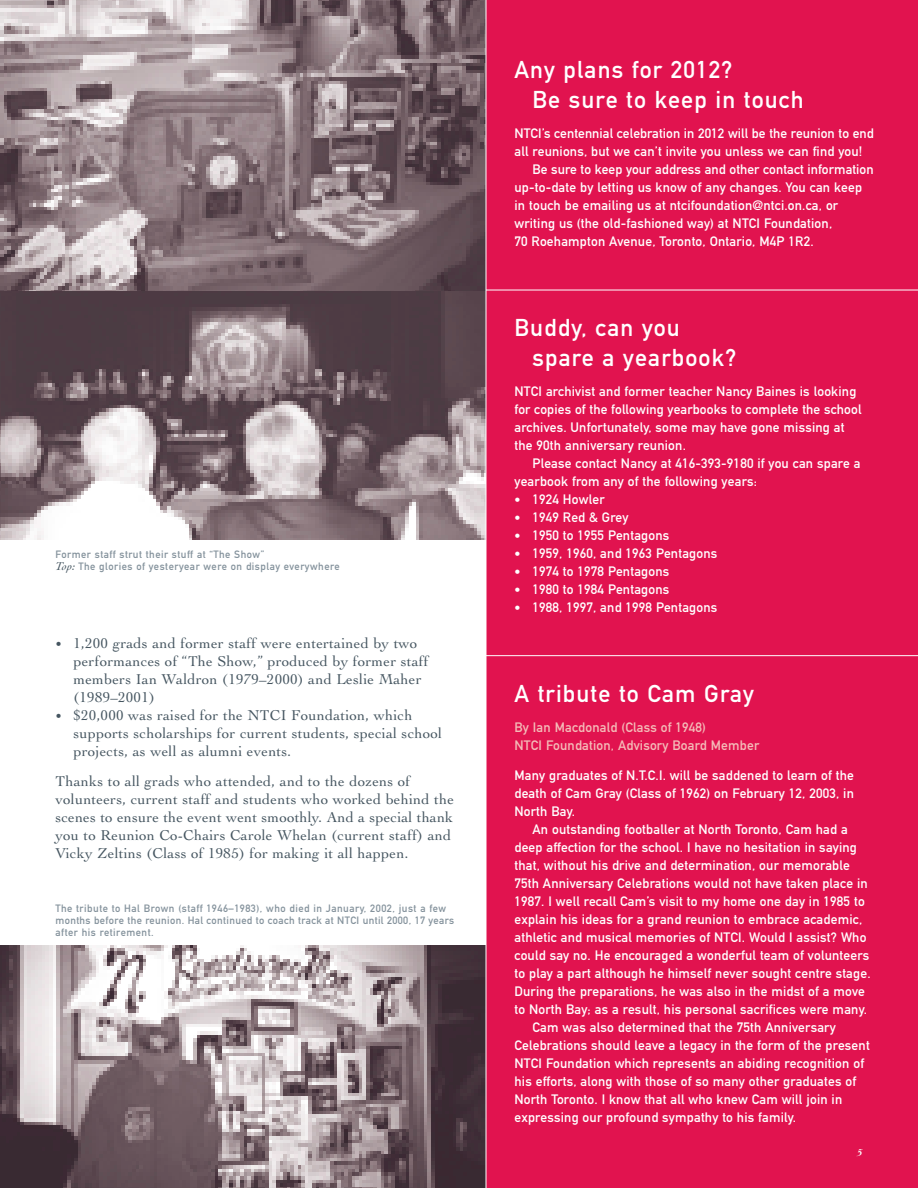
<style>
.page{position:relative;width:918px;height:1188px;background:#fff}
.page>*{position:absolute;margin:0;border:0;box-sizing:border-box;transform-origin:0 0}
.t1{font:24px/30px "DIN Mittelschrift";letter-spacing:.05em;color:#fff}
.t2{font:15px/18px "Cochin";letter-spacing:.015em;color:#455560}
.t3{font:13.5px/18px "DIN Mittelschrift";letter-spacing:.015em;color:#fff}
.t4{font:13.5px/18px "DIN Mittelschrift";letter-spacing:.015em;color:#f4bcb8}
.t5{font:10.5px/12px "DIN Mittelschrift";letter-spacing:.05em;color:#84929c}
.t6{font:italic 700 10.5px "Cochin";color:#fff}
.s1{font-family:"Cochin";font-style:italic;font-size:12px;color:#455560}
.s2{font-size:12.75px}
.s3{font-size:12px}
</style>
<div class="page">
<img style="left:0;top:290px;width:486px;height:250px">
<img style="left:0;top:945px;width:486px;height:243px">
<img style="left:0;top:0;width:486px;height:290px">
<div style="left:486px;top:0;width:432px;height:1188px;background:#e1134f"></div>
<hr style="left:486px;top:0;width:1px;height:1188px;background:#fff">
<hr style="left:486px;top:290px;width:432px;height:1px;background:#fff">
<hr style="left:486px;top:655px;width:432px;height:1px;background:#fff">
<p class="t5" style="left:56px;top:549px;width:286px">Former staff strut their stuff at “The Show”<br><span class="s1">Top:</span> The glories of yesteryear were on display everywhere</p>
<p class="t2" style="left:74px;top:635px;width:357px;text-indent:-18px"><span class="s2">•</span> 1,200 grads and former staff were entertained by two performances of “The Show,” produced by former staff members Ian Waldron (1979–2000) and Leslie Maher (1989–2001)</p>
<p class="t2" style="left:74px;top:707px;width:370px;text-indent:-18px"><span class="s2">•</span> $20,000 was raised for the NTCI Foundation, which supports scholarships for current students, special school projects, as well as alumni events.</p>
<p class="t2" style="left:56px;top:773px;width:400px">Thanks to all grads who attended, and to the dozens of volunteers, current staff and students who worked behind the scenes to ensure the event went smoothly. And a special thank you to Reunion Co-Chairs Carole Whelan (current staff) and Vicky Zeltins (Class of 1985) for making it all happen.</p>
<p class="t5" style="left:56px;top:903px;width:400px">The tribute to Hal Brown (staff 1946–1983), who died in January, 2002, just a few months before the reunion. Hal continued to coach track at NTCI until 2000, 17 years after his retirement.</p>
<h1 class="t1" style="left:532px;top:57px;width:273px;text-indent:-18px">Any plans for 2012?<br>Be sure to keep in touch</h1>
<p class="t3" style="left:514px;top:126px;width:361px">NTCI’s centennial celebration in 2012 will be the reunion to end</p>
<p class="t3" style="left:514px;top:144px;width:349px">all reunions, but we can’t invite you unless we can find you!</p>
<p class="t3" style="left:532px;top:162px;width:343px">Be sure to keep your address and other contact information</p>
<p class="t3" style="left:514px;top:180px;width:349px">up-to-date by letting us know of any changes. You can keep</p>
<p class="t3" style="left:514px;top:198px;width:325px">in touch be emailing us at ntcifoundation@ntci.on.ca, or</p>
<p class="t3" style="left:514px;top:216px;width:319px">writing us (the old-fashioned way) at NTCI Foundation,</p>
<p class="t3" style="left:514px;top:234px;width:301px">70 Roehampton Avenue, Toronto, Ontario, M4P 1R2.</p>
<h1 class="t1" style="left:532px;top:315px;width:205px;text-indent:-18px">Buddy, can you spare a yearbook?</h1>
<p class="t3" style="left:514px;top:384px;width:349px">NTCI archivist and former teacher Nancy Baines is looking for copies of the following yearbooks to complete the school archives. Unfortunately, some may have gone missing at the 90th anniversary reunion.</p>
<p class="t3" style="left:514px;top:456px;width:348px;text-indent:18px">Please contact Nancy at 416-393-9180 if you can spare a yearbook from any of the following years:</p>
<p class="t3" style="left:514px;top:492px;width:92px"><span class="s3">•</span> 1924 Howler</p>
<p class="t3" style="left:514px;top:510px;width:116px"><span class="s3">•</span> 1949 Red &amp; Grey</p>
<p class="t3" style="left:514px;top:528px;width:156px"><span class="s3">•</span> 1950 to 1955 Pentagons</p>
<p class="t3" style="left:514px;top:546px;width:204px"><span class="s3">•</span> 1959, 1960, and 1963 Pentagons</p>
<p class="t3" style="left:514px;top:564px;width:156px"><span class="s3">•</span> 1974 to 1978 Pentagons</p>
<p class="t3" style="left:514px;top:582px;width:156px"><span class="s3">•</span> 1980 to 1984 Pentagons</p>
<p class="t3" style="left:514px;top:600px;width:204px"><span class="s3">•</span> 1988, 1997, and 1998 Pentagons</p>
<h1 class="t1" style="left:514px;top:681px;width:241px">A tribute to Cam Gray</h1>
<p class="t4" style="left:514px;top:720px;width:246px">By Ian Macdonald (Class of 1948)<br>NTCI Foundation, Advisory Board Member</p>
<p class="t3" style="left:514px;top:768px;width:341px;text-align:justify">Many graduates of N.T.C.I. will be saddened to learn of the death of Cam Gray (Class of 1962) on February 12, 2003, in North Bay.</p>
<p class="t3" style="left:532px;top:822px;width:317px">An outstanding footballer at North Toronto, Cam had a</p>
<p class="t3" style="left:514px;top:840px;width:344px">deep affection for the school. I have no hesitation in saying</p>
<p class="t3" style="left:514px;top:858px;width:337px">that, without his drive and determination, our memorable</p>
<p class="t3" style="left:514px;top:876px;width:355px">75th Anniversary Celebrations would not have taken place in</p>
<p class="t3" style="left:514px;top:894px;width:352px">1987. I well recall Cam’s visit to my home one day in 1985 to</p>
<p class="t3" style="left:514px;top:912px;width:349px">explain his ideas for a grand reunion to embrace academic,</p>
<p class="t3" style="left:514px;top:930px;width:353px">athletic and musical memories of NTCI. Would I assist? Who</p>
<p class="t3" style="left:514px;top:948px;width:356px">could say no. He encouraged a wonderful team of volunteers</p>
<p class="t3" style="left:514px;top:966px;width:358px">to play a part although he himself never sought centre stage.</p>
<p class="t3" style="left:514px;top:984px;width:352px">During the preparations, he was also in the midst of a move</p>
<p class="t3" style="left:514px;top:1002px;width:354px">to North Bay; as a result, his personal sacrifices were many.</p>
<p class="t3" style="left:532px;top:1020px;width:305px">Cam was also determined that the 75th Anniversary</p>
<p class="t3" style="left:514px;top:1038px;width:357px">Celebrations should leave a legacy in the form of the present</p>
<p class="t3" style="left:514px;top:1056px;width:351px">NTCI Foundation which represents an abiding recognition of</p>
<p class="t3" style="left:514px;top:1074px;width:343px">his efforts, along with those of so many other graduates of</p>
<p class="t3" style="left:514px;top:1092px;width:329px">North Toronto. I know that all who knew Cam will join in</p>
<p class="t3" style="left:514px;top:1110px;width:283px">expressing our profound sympathy to his family.</p>
<p class="t6" style="left:857px;top:1149px;width:7px">5</p>
</div>
